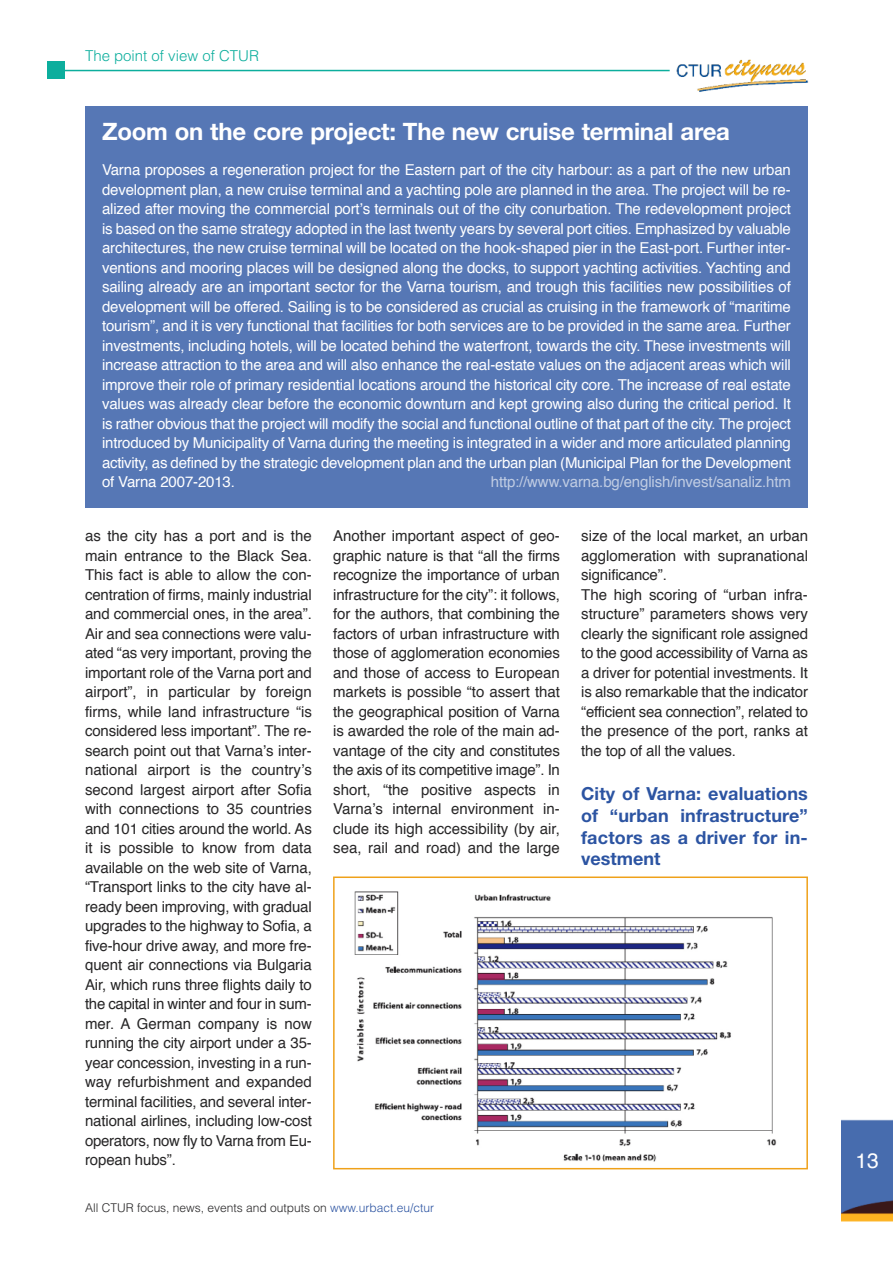
<style>
.page{position:relative;width:893px;height:1263px;background:#fff}
.page>*{position:absolute;margin:0;border:0;box-sizing:border-box;transform-origin:0 0}
.t1{font:700 24px "Helvetica Neue";letter-spacing:-.01em;color:#fff}
.t2{font:21px "Helvetica";color:#fff}
.t3{font:700 18px/21.8px "Helvetica Neue";letter-spacing:.01em;color:#2c54a2;text-align:justify}
.t4{font:15px/19.5px "Helvetica";letter-spacing:-.01em;color:#272627;text-align:justify}
.t5{font:15px/19.5px "Helvetica";letter-spacing:-.02em;color:#fff;text-align:justify}
.t6{font:15px "Helvetica";letter-spacing:-.01em;color:#c0cce3}
.t7{font:300 15px "Helvetica";color:#0cae9d}
.t8{font:300 12px "Helvetica";color:#272627}
.s1{color:#2c54a2}
</style>
<div class="page">
<img style="left:676px;top:59px;width:133px;height:33px">
<hr style="left:58px;top:70px;width:612px;height:1px;background:#0cae9d">
<div style="left:48px;top:62px;width:17px;height:17px;background:#0cae9d"></div>
<img style="left:842px;top:1119px;width:51px;height:103px">
<img style="left:354px;top:891px;width:423px;height:271px">
<div style="left:333px;top:876px;width:475px;height:293px;border:2px solid #efa11a"></div>
<div style="left:85px;top:106px;width:723px;height:401px;background:#5677b5"></div>
<p class="t7" style="left:85px;top:51px;width:175px">The point of view of CTUR</p>
<h1 class="t1" style="left:102px;top:122px;width:629px">Zoom on the core project: The new cruise terminal area</h1>
<p class="t5" style="left:102px;top:161px;width:690px">Varna proposes a regeneration project for the Eastern part of the city harbour: as a part of the new urban development plan, a new cruise terminal and a yachting pole are planned in the area. The project will be re&shy;alized after moving the commercial port’s terminals out of the city conurbation. The redevelopment project is based on the same strategy adopted in the last twenty years by several port cities. Emphasized by valuable architectures, the new cruise terminal will be located on the hook-shaped pier in the East-port. Further inter&shy;ventions and mooring places will be designed along the docks, to support yachting activities. yachting and sailing already are an important sector for the Varna tourism, and trough this facilities new possibilities of development will be offered. Sailing is to be considered as crucial as cruising in the framework of “maritime tourism”, and it is very functional that facilities for both services are to be provided in the same area. Further investments, including hotels, will be located behind the waterfront, towards the city. These investments will increase attraction to the area and will also enhance the real-estate values on the adjacent areas which will improve their role of primary residential locations around the historical city core. The increase of real estate values was already clear before the economic downturn and kept growing also during the critical period. it is rather obvious that the project will modify the social and functional outline of that part of the city. The project introduced by Municipality of Varna during the meeting is integrated in a wider and more articulated planning activity, as defined by the strategic development plan and the urban plan (Municipal Plan for the Development of Varna 2007-2013.</p>
<p class="t6" style="left:491px;top:475px;width:302px">http://www.varna.bg/english/invest/sanaliz.htm</p>
<p class="t4" style="left:85px;top:527px;width:228px">as the city has a port and is the main entrance to the Black Sea.<br>This fact is able to allow the con&shy;centration of firms, mainly industrial and commercial ones, in the area”. air and sea connections were valu&shy;ated “as very important, proving the important role of the Varna port and airport”, in particular by foreign firms, while land infrastructure “is considered less important”. The re&shy;search point out that Varna’s inter&shy;national airport is the country’s second largest airport after Sofia with connections to 35 countries and 101 cities around the world. as it is possible to know from data available on the web site of Varna, “Transport links to the city have al&shy;ready been improving, with gradual upgrades to the highway to Sofia, a five-hour drive away, and more fre&shy;quent air connections via Bulgaria air, which runs three flights daily to the capital in winter and four in sum&shy;mer. a german company is now running the city airport under a 35- year concession, investing in a run&shy;way refurbishment and expanded terminal facilities, and several inter&shy;national airlines, including low-cost operators, now fly to Varna from Eu&shy;ropean hubs”.</p>
<p class="t4" style="left:333px;top:527px;width:228px">another important aspect of geo&shy;graphic nature is that “all the firms recognize the importance of urban infrastructure for the city”: it follows, for the authors, that combining the factors of urban infrastructure with those of agglomeration economies and those of access to European markets is possible “to assert that the geographical position of Varna is awarded the role of the main ad&shy;vantage of the city and constitutes the axis of its competitive image”. in short, “the positive aspects in Varna’s internal environment in&shy;clude its high accessibility (by air, sea, rail and road) and the large</p>
<p class="t4" style="left:581px;top:527px;width:228px;text-align:left">size of the local market, an urban agglomeration with supranational significance”.<br>The high scoring of “urban infra&shy;structure” parameters shows very clearly the significant role assigned to the good accessibility of Varna as a driver for potential investments. it is also remarkable that the indicator “efficient sea connection”, related to the presence of the port, ranks at the top of all the values.</p>
<p class="t3" style="left:581px;top:784px;width:228px">City of Varna: evaluations of “urban infrastructure” factors as a driver for in&shy;vestment</p>
<p class="t8" style="left:85px;top:1203px;width:350px">All CTUR focus, news, events and outputs on <span class="s1">www.urbact.eu/ctur</span></p>
<h2 class="t2" style="left:855px;top:1152px;width:25px">13</h2>
</div>
